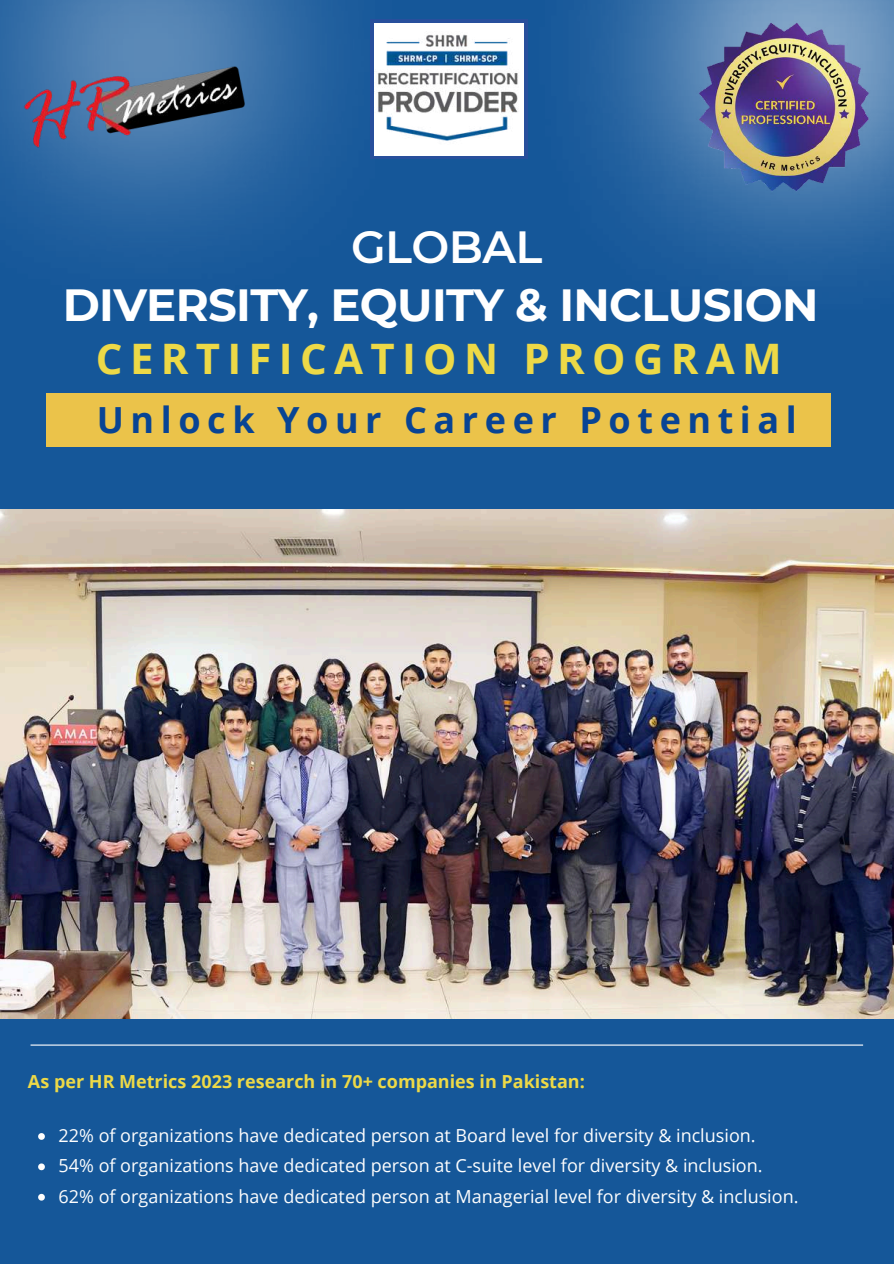
<style>
.page{position:relative;width:894px;height:1264px;background:#fff}
.page>*{position:absolute;margin:0;border:0;box-sizing:border-box;transform-origin:0 0}
.t1{font:700 45px "Montserrat";letter-spacing:-.015em;color:#fff}
.t2{font:600 45px "Montserrat";letter-spacing:-.015em;color:#fff}
.t3{font:700 42px "Open Sans";letter-spacing:.175em;color:#edd947}
.t4{font:700 36px "Open Sans";letter-spacing:.18em;color:#084494}
.t5{font:18px/30.3px "Open Sans";color:#fefefe}
.t6{font:700 18px "Open Sans";color:#edd947}
</style>
<div class="page">
<div style="left:0;top:0;width:893px;height:1263px;background:#155799"></div>
<img style="left:0;top:0;width:343px;height:247px">
<img style="left:0;top:509px;width:893px;height:509px">
<hr style="left:31px;top:1044px;width:831px;height:1px;background:#fff">
<img style="left:527px;top:0;width:366px;height:275px">
<img style="left:24px;top:64px;width:220px;height:84px">
<div style="left:47px;top:393px;width:783px;height:53px;background:#ebc34a"></div>
<div style="left:370px;top:19px;width:157px;height:140px;background:#284f9c"></div>
<div style="left:374px;top:23px;width:150px;height:133px;background:#fff"></div>
<img style="left:374px;top:34px;width:144px;height:107px">
<img style="left:692px;top:16px;width:179px;height:179px">
<svg style="left:38px;top:1133px;width:7px;height:6px"></svg>
<svg style="left:38px;top:1163px;width:7px;height:7px"></svg>
<svg style="left:38px;top:1193px;width:7px;height:7px"></svg>
<h1 class="t2" style="left:351px;top:219px;width:193px">GLOBAL</h1>
<h1 class="t1" style="left:63px;top:278px;width:757px">DIVERSITY, EQUITY &amp; INCLUSION</h1>
<h2 class="t3" style="left:96px;top:329px;width:687px">CERTIFICATION PROGRAM</h2>
<h3 class="t4" style="left:97px;top:394px;width:701px">Unlock Your Career Potential</h3>
<p class="t6" style="left:28px;top:1068px;width:558px">As per HR Metrics 2023 research in 70+ companies in Pakistan:</p>
<p class="t5" style="left:59px;top:1119px;width:741px">22% of organizations have dedicated person at Board level for diversity &amp; inclusion.<br>54% of organizations have dedicated person at C-suite level for diversity &amp; inclusion.<br>62% of organizations have dedicated person at Managerial level for diversity &amp; inclusion.</p>
</div>
